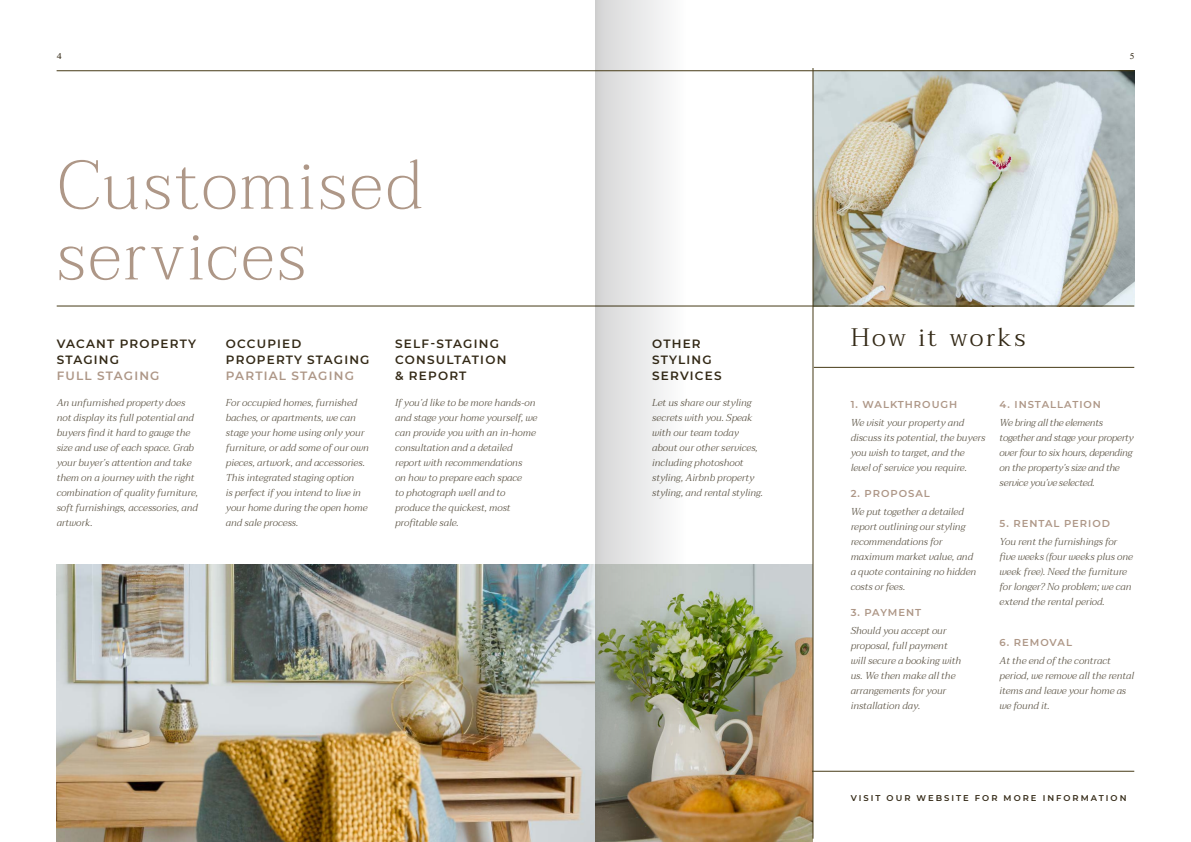
<style>
.page{position:relative;width:1191px;height:842px;background:#fff}
.page>*{position:absolute;margin:0;border:0;box-sizing:border-box;transform-origin:0 0}
.H0{font:200 68.6px "Taviraj";letter-spacing:.04em;color:#ae9787}
.H3_Left{font:300 25.2px "Taviraj";letter-spacing:.085em;color:#332916}
.Caption_Left{font:600 12px/16px "Montserrat";letter-spacing:.1em;color:#332916}
.Caption_Left-2{font:600 12px "Montserrat";letter-spacing:.1em;color:#ae9787}
.Body_Left{font:italic 300 10px/15px "Taviraj";color:#5c5445}
.Body_Left-2{font:italic 300 10px/15px "Taviraj";letter-spacing:-.02em;color:#5c5445}
.Caption_Left-3{font:600 10px "Montserrat";letter-spacing:.1em;color:#ae9787}
.t1{font:9px "Tamil MN";color:#332916}
.Caption_Left-4{font:600 8.4px "Montserrat";letter-spacing:.24em;color:#332916}
.s1{color:#ae9787}
</style>
<div class="page">
<img style="left:57px;top:565px;width:756px;height:277px">
<img style="left:814px;top:72px;width:320px;height:234px">
<hr style="left:813px;top:68px;width:1px;height:771px;background:#463a16">
<hr style="left:814px;top:367px;width:320px;height:1px;background:#463a16">
<hr style="left:812px;top:771px;width:322px;height:1px;background:#463a16">
<hr style="left:57px;top:306px;width:1077px;height:1px;background:#463a16">
<svg style="left:595px;top:0;width:90px;height:842px;background:#c9c9c1"></svg>
<hr style="left:57px;top:71px;width:1077px;height:1px;background:#463a16">
<p class="t1" style="left:57px;top:50px;width:6px">4</p>
<p class="t1" style="left:1129px;top:50px;width:6px">5</p>
<p class="H0" style="left:57px;top:132px;width:368px">Customised</p>
<p class="H0" style="left:57px;top:203px;width:251px">services</p>
<p class="Caption_Left" style="left:57px;top:335px;width:141px">VACANT PROPERTY<br>STAGING</p>
<p class="Caption_Left-2" style="left:57px;top:367px;width:104px">FULL STAGING</p>
<p class="Body_Left" style="left:57px;top:395px;width:143px">An unfurnished property does not display its full potential and buyers find it hard to gauge the size and use of each space. Grab your buyer’s attention and take them on a journey with the right combination of quality furniture, soft furnishings, accessories, and artwork.</p>
<p class="Caption_Left" style="left:226px;top:335px;width:145px">OCCUPIED<br>PROPERTY STAGING<br><span class="s1">PARTIAL STAGING</span></p>
<p class="Body_Left" style="left:226px;top:395px;width:144px">For occupied homes, furnished baches, or apartments, we can stage your home using only your furniture, or add some of our own pieces, artwork, and accessories.<br>This integrated staging option<br>is perfect if you intend to live in your home during the open home and sale process.</p>
<p class="H3_Left" style="left:850px;top:318px;width:176px">How it works</p>
<p class="Caption_Left" style="left:395px;top:335px;width:113px">SELF-STAGING<br>CONSULTATION &amp; REPORT</p>
<p class="Body_Left" style="left:395px;top:395px;width:144px">If you’d like to be more hands-on and stage your home yourself, we can provide you with an in-home consultation and a detailed report with recommendations<br>on how to prepare each space<br>to photograph well and to produce the quickest, most profitable sale.</p>
<p class="Caption_Left-3" style="left:850px;top:397px;width:108px">1. WALKTHROUGH</p>
<p class="Caption_Left" style="left:652px;top:335px;width:71px">OTHER<br>STYLING<br>SERVICES</p>
<p class="Body_Left" style="left:652px;top:395px;width:112px">Let us share our styling secrets with you. Speak with our team today about our other services, including photoshoot styling, Airbnb property styling, and rental styling.</p>
<p class="Caption_Left-3" style="left:999px;top:397px;width:103px">4. INSTALLATION</p>
<p class="Body_Left-2" style="left:999px;top:415px;width:136px">We bring all the elements together and stage your property over four to six hours, depending on the property’s size and the service you’ve selected.</p>
<p class="Caption_Left-3" style="left:999px;top:516px;width:112px">5. RENTAL PERIOD</p>
<p class="Body_Left" style="left:999px;top:534px;width:135px">You rent the furnishings for five weeks (four weeks plus one week free). Need the furniture for longer? No problem; we can extend the rental period.</p>
<p class="Caption_Left-3" style="left:999px;top:636px;width:74px">6. REMOVAL</p>
<p class="Body_Left" style="left:999px;top:653px;width:136px">At the end of the contract period, we remove all the rental items and leave your home as we found it.</p>
<p class="Body_Left" style="left:850px;top:415px;width:136px">We visit your property and discuss its potential, the buyers you wish to target, and the level of service you require.</p>
<p class="Caption_Left-3" style="left:850px;top:486px;width:81px">2. PROPOSAL</p>
<p class="Body_Left" style="left:850px;top:504px;width:127px">We put together a detailed report outlining our styling recommendations for maximum market value, and a quote containing no hidden costs or fees.</p>
<p class="Caption_Left-3" style="left:850px;top:606px;width:72px">3. PAYMENT</p>
<p class="Body_Left" style="left:850px;top:623px;width:112px">Should you accept our proposal, full payment will secure a booking with us. We then make all the arrangements for your installation day.</p>
<p class="Caption_Left-4" style="left:850px;top:792px;width:277px">VISIT OUR WEBSITE FOR MORE INFORMATION</p>
</div>
